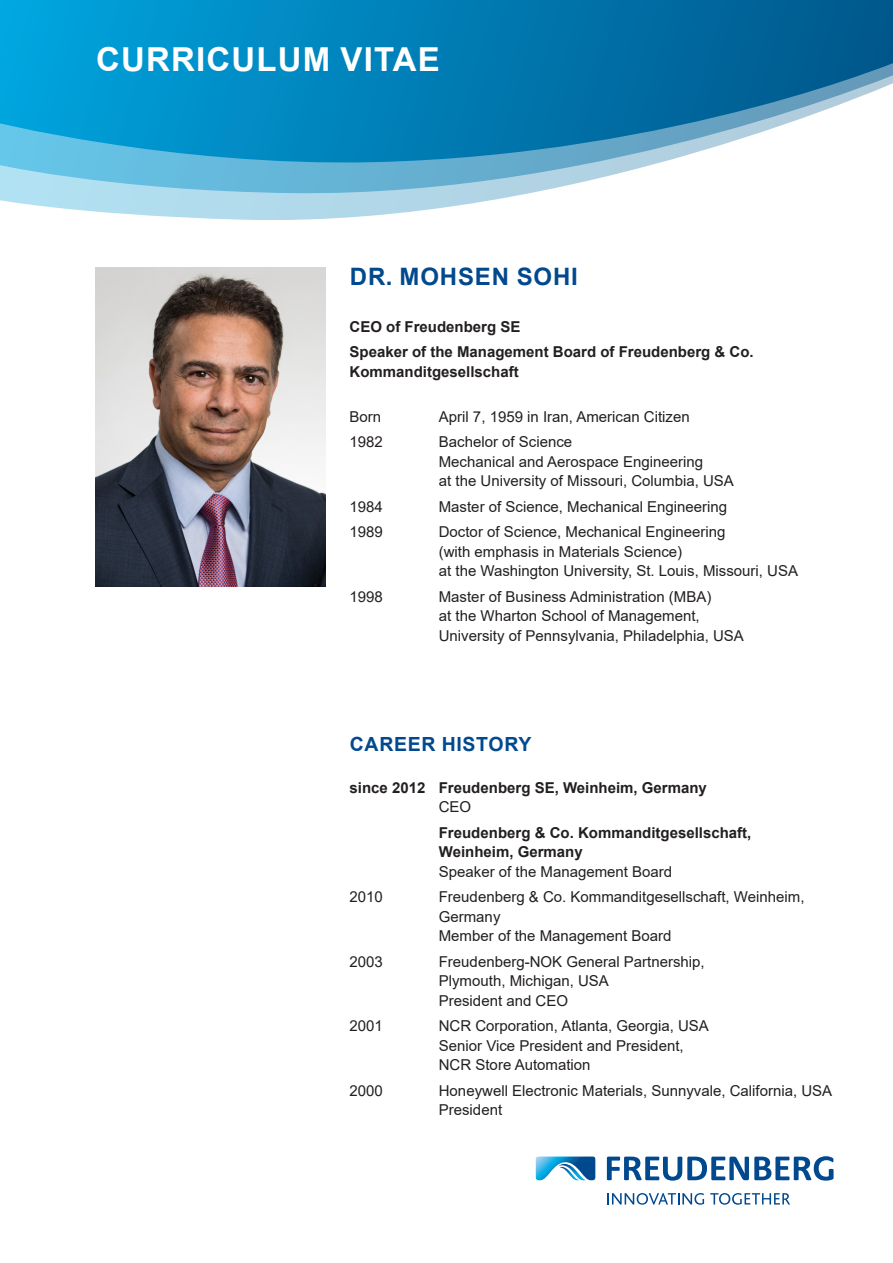
<style>
.page{position:relative;width:893px;height:1263px;background:#fff}
.page>*{position:absolute;margin:0;border:0;box-sizing:border-box;transform-origin:0 0}
.t1{font:700 33px "Arial";letter-spacing:.035em;color:#fff}
.t2{font:700 24px "Arial";letter-spacing:.035em;color:#01498e}
.t3{font:700 19.5px "Arial";letter-spacing:.035em;color:#01498e}
.t4{font:15px/19.5px "Arial";color:#231f20}
.t5{font:700 15px/25.5px "Arial";color:#231f20}
</style>
<div class="page">
<div style="left:0;top:0;width:893px;height:224px;background:linear-gradient(to right,#00a5e0,#00568a)"></div>
<svg style="left:0;top:58px;width:893px;height:12px;background:#007db4"></svg>
<svg style="left:0;top:70px;width:893px;height:8px;background:#037eb5"></svg>
<svg style="left:0;top:78px;width:893px;height:509px"></svg>
<svg style="left:607px;top:1156px;width:226px;height:24px"></svg>
<svg style="left:536px;top:1156px;width:59px;height:24px"></svg>
<svg style="left:607px;top:1193px;width:97px;height:12px"></svg>
<svg style="left:710px;top:1193px;width:80px;height:12px"></svg>
<img style="left:96px;top:268px;width:230px;height:318px">
<h1 class="t1" style="left:96px;top:36px;width:345px">CURRICULUM VITAE</h1>
<h2 class="t2" style="left:350px;top:260px;width:229px">DR. MOHSEN SOHI</h2>
<p class="t5" style="left:349px;top:314px;width:406px">CEO of Freudenberg SE<br>Speaker of the Management Board of Freudenberg &amp; Co.</p>
<p class="t5" style="left:349px;top:359px;width:171px">Kommanditgesellschaft</p>
<p class="t4" style="left:349px;top:407px;width:33px">Born</p>
<p class="t4" style="left:439px;top:407px;width:252px">April 7, 1959 in Iran, American Citizen</p>
<p class="t4" style="left:349px;top:432px;width:35px">1982</p>
<p class="t4" style="left:439px;top:432px;width:297px">Bachelor of Science<br>Mechanical and Aerospace Engineering<br>at the University of Missouri, Columbia, USA</p>
<p class="t4" style="left:349px;top:497px;width:35px">1984</p>
<p class="t4" style="left:439px;top:497px;width:290px">Master of Science, Mechanical Engineering</p>
<p class="t4" style="left:349px;top:522px;width:35px">1989</p>
<p class="t4" style="left:439px;top:522px;width:361px">Doctor of Science, Mechanical Engineering<br>(with emphasis in Materials Science)<br>at the Washington University, St. Louis, Missouri, USA</p>
<p class="t4" style="left:349px;top:587px;width:35px">1998</p>
<p class="t4" style="left:439px;top:587px;width:307px">Master of Business Administration (MBA)<br>at the Wharton School of Management,<br>University of Pennsylvania, Philadelphia, USA</p>
<h3 class="t3" style="left:350px;top:730px;width:183px">CAREER HISTORY</h3>
<p class="t5" style="left:349px;top:775px;width:359px">since 2012 Freudenberg SE, Weinheim, Germany</p>
<p class="t4" style="left:439px;top:797px;width:34px">CEO</p>
<p class="t5" style="left:439px;top:823px;width:314px;line-height:19.5px">Freudenberg &amp; Co. Kommanditgesellschaft,<br>Weinheim, Germany</p>
<p class="t4" style="left:439px;top:861px;width:235px">Speaker of the Management Board</p>
<p class="t4" style="left:349px;top:887px;width:35px">2010</p>
<p class="t4" style="left:439px;top:887px;width:367px">Freudenberg &amp; Co. Kommanditgesellschaft, Weinheim,<br>Germany<br>Member of the Management Board</p>
<p class="t4" style="left:349px;top:951px;width:35px">2003</p>
<p class="t4" style="left:439px;top:951px;width:267px">Freudenberg-NOK General Partnership,<br>Plymouth, Michigan, USA<br>President and CEO</p>
<p class="t4" style="left:349px;top:1016px;width:35px">2001</p>
<p class="t4" style="left:439px;top:1016px;width:272px">NCR Corporation, Atlanta, Georgia, USA<br>Senior Vice President and President,<br>NCR Store Automation</p>
<p class="t4" style="left:349px;top:1080px;width:35px">2000</p>
<p class="t4" style="left:439px;top:1080px;width:395px">Honeywell Electronic Materials, Sunnyvale, California, USA<br>President</p>
</div>
